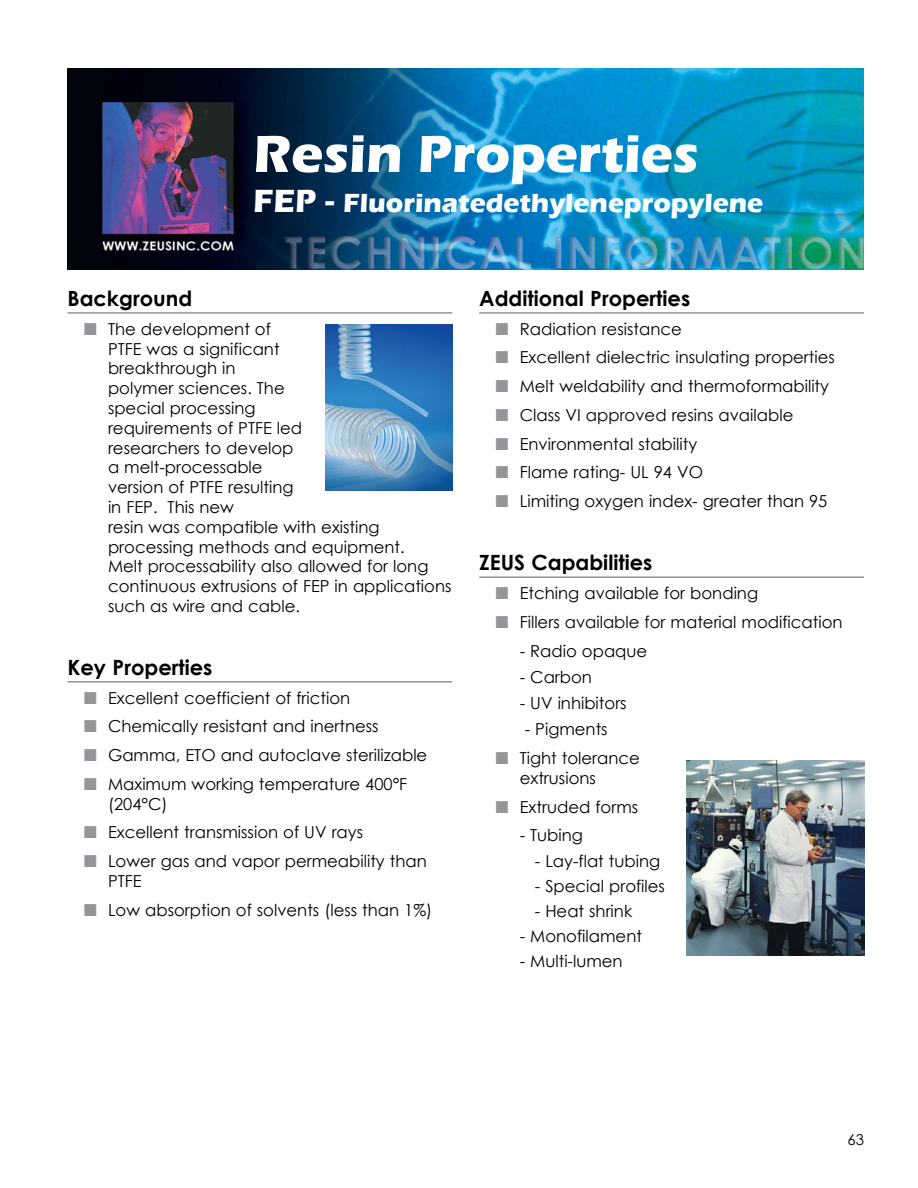
<style>
.page{position:relative;width:918px;height:1188px;background:#fff}
.page>*{position:absolute;margin:0;border:0;box-sizing:border-box;transform-origin:0 0}
.t1{font:700 54px "Eras ITC";color:#fff}
.t2{font:700 27px "Eras ITC";color:#fff}
.t3{font:700 21px "Century Gothic";color:#000}
.t4{font:16.5px/28.8px "Century Gothic";color:#000}
.t5{font:15px "Century Gothic";color:#000}
.s1{font-size:33px}
.s2{font-family:"Monotype Sorts";color:#939598}
</style>
<div class="page">
<hr style="left:68px;top:312px;width:384px;height:2px;background:#939598">
<hr style="left:68px;top:681px;width:384px;height:2px;background:#939598">
<hr style="left:479px;top:312px;width:385px;height:2px;background:#939598">
<hr style="left:479px;top:576px;width:385px;height:2px;background:#939598">
<div style="left:68px;top:68px;width:796px;height:207px;background:linear-gradient(to right,#fff,#fff)"></div>
<img style="left:68px;top:68px;width:796px;height:201px">
<img style="left:325px;top:324px;width:128px;height:167px">
<img style="left:687px;top:761px;width:177px;height:195px">
<h1 class="t1" style="left:253px;top:123px;width:447px">Resin Properties</h1>
<h2 class="t2" style="left:253px;top:188px;width:512px"><span class="s1">FEP -</span> Fluorinatedethylenepropylene</h2>
<p class="t3" style="left:68px;top:282px;width:126px">Background</p>
<p class="t4" style="left:108px;top:319px;width:345px;line-height:19.8px;text-indent:-24px"><span class="s2">N</span> The development of<br>PTFE was a significant<br>breakthrough in<br>polymer sciences. The<br>special processing<br>requirements of PTFE led<br>researchers to develop<br>a melt-processable<br>version of PTFE resulting<br>in FEP. This new<br>resin was compatible with existing processing methods and equipment.<br>Melt processability also allowed for long continuous extrusions of FEP in applications such as wire and cable.</p>
<p class="t3" style="left:68px;top:651px;width:147px">Key Properties</p>
<p class="t4" style="left:84px;top:683px;width:345px"><span class="s2">N</span> Excellent coefficient of friction<br><span class="s2">N</span> Chemically resistant and inertness<br><span class="s2">N</span> Gamma, ETO and autoclave sterilizable <span class="s2">N</span> Maximum working temperature 400°F</p>
<p class="t4" style="left:84px;top:789px;width:344px;text-indent:24px">(204°C)<br><span class="s2">N</span> Excellent transmission of UV rays<br><span class="s2">N</span> Lower gas and vapor permeability than</p>
<p class="t4" style="left:84px;top:866px;width:350px;text-indent:24px">PTFE<br><span class="s2">N</span> Low absorption of solvents (less than 1%)</p>
<p class="t3" style="left:479px;top:282px;width:212px">Additional Properties</p>
<p class="t4" style="left:496px;top:314px;width:340px"><span class="s2">N</span> Radiation resistance<br><span class="s2">N</span> Excellent dielectric insulating properties <span class="s2">N</span> Melt weldability and thermoformability <span class="s2">N</span> Class VI approved resins available<br><span class="s2">N</span> Environmental stability<br><span class="s2">N</span> Flame rating- UL 94 VO<br><span class="s2">N</span> Limiting oxygen index- greater than 95</p>
<p class="t3" style="left:479px;top:547px;width:175px">ZEUS Capabilities</p>
<p class="t4" style="left:496px;top:578px;width:348px"><span class="s2">N</span> Etching available for bonding<br><span class="s2">N</span> Fillers available for material modification</p>
<p class="t4" style="left:520px;top:636px;width:129px">- Radio opaque</p>
<p class="t4" style="left:520px;top:662px;width:74px">- Carbon</p>
<p class="t4" style="left:520px;top:689px;width:108px">- UV inhibitors</p>
<p class="t4" style="left:496px;top:715px;width:145px;text-align:center">- Pigments<br><span class="s2">N</span> Tight tolerance</p>
<p class="t4" style="left:496px;top:763px;width:144px;text-indent:24px">extrusions<br><span class="s2">N</span> Extruded forms</p>
<p class="t4" style="left:520px;top:821px;width:65px">- Tubing</p>
<p class="t4" style="left:535px;top:846px;width:127px">- Lay-flat tubing</p>
<p class="t4" style="left:535px;top:871px;width:132px">- Special profiles</p>
<p class="t4" style="left:535px;top:896px;width:99px">- Heat shrink</p>
<p class="t4" style="left:520px;top:922px;width:124px">- Monofilament</p>
<p class="t4" style="left:520px;top:947px;width:104px">- Multi-lumen</p>
<p class="t5" style="left:847px;top:1129px;width:18px">63</p>
</div>
